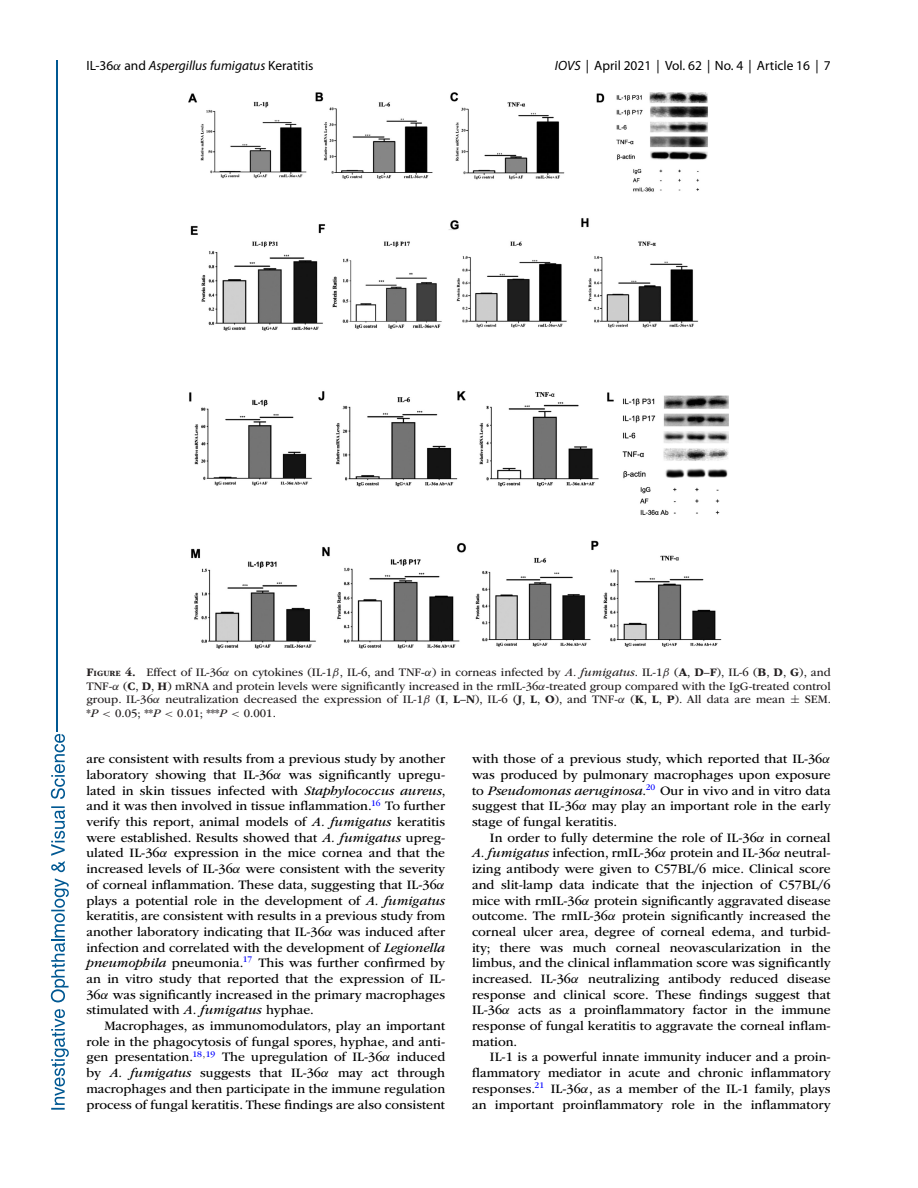
<style>
.page{position:relative;width:918px;height:1188px;background:#fff}
.page>*{position:absolute;margin:0;border:0;box-sizing:border-box;transform-origin:0 0}
.t1{font:13.5px/15.8px "ITC Garamond Std";color:#000;text-align:justify}
.t2{font:italic 13.5px "Myriad Pro";color:#000}
.t3{font:13.5px "Myriad Pro";color:#000}
.t4{font:12px/13.5px "ITC Garamond Std";color:#231f20;text-align:justify}
.s1{font-style:normal}
.s2{font-family:"RMTMI";font-style:normal}
.s3{font-style:italic}
.s4{font-weight:700}
.s5{font-weight:700;font-size:8.4px}
.s6{font-family:"RMTMI"}
.s7{font-family:"MTSY"}
</style>
<div class="page">
<hr style="left:57px;top:60px;width:1px;height:672px;background:#005892">
<svg style="left:51px;top:734px;width:18px;height:376px"></svg>
<img style="left:189px;top:93px;width:540px;height:555px">
<p class="t2" style="left:86px;top:57px;width:229px"><span class="s1">IL-36</span><span class="s2">α</span> <span class="s1">and</span> Aspergillus fumigatus <span class="s1">Keratitis</span></p>
<p class="t3" style="left:555px;top:57px;width:277px"><span class="s3">IOVS</span> | April 2021 | Vol. 62 | No. 4 | Article 16 | 7</p>
<p class="t4" style="left:86px;top:667px;width:746px"><span class="s4">F</span><span class="s5">IGURE</span> <span class="s4">4.</span> Effect of IL-36<span class="s6">α</span> on cytokines (IL-1<span class="s6">β</span>, IL-6, and TNF-<span class="s6">α</span>) in corneas infected by <span class="s3">A. fumigatus</span>. IL-1<span class="s6">β</span> (<span class="s4">A</span>, <span class="s4">D</span>–<span class="s4">F</span>), IL-6 (<span class="s4">B</span>, <span class="s4">D</span>, <span class="s4">G</span>), and TNF-<span class="s6">α</span> (<span class="s4">C</span>, <span class="s4">D</span>, <span class="s4">H</span>) mRNA and protein levels were significantly increased in the rmIL-36<span class="s6">α</span>-treated group compared with the IgG-treated control group. IL-36<span class="s6">α</span> neutralization decreased the expression of IL-1<span class="s6">β</span> (<span class="s4">I</span>, <span class="s4">L</span>–<span class="s4">N</span>), IL-6 (<span class="s4">J</span>, <span class="s4">L</span>, <span class="s4">O</span>), and TNF-<span class="s6">α</span> (<span class="s4">K</span>, <span class="s4">L</span>, <span class="s4">P</span>). All data are mean <span class="s7">±</span> SEM. *<span class="s3">P</span> <span class="s6">&lt;</span> 0.05; **<span class="s3">P</span> <span class="s6">&lt;</span> 0.01; ***<span class="s3">P</span> <span class="s6">&lt;</span> 0.001.</p>
<p class="t1" style="left:86px;top:752px;width:361px">are consistent with results from a previous study by another laboratory showing that IL-36<span class="s6">α</span> was significantly upregu&shy;lated in skin tissues infected with <span class="s3">Staphylococcus aureus</span>, and it was then involved in tissue inflammation.<sup>16</sup> To further verify this report, animal models of <span class="s3">A. fumigatus</span> keratitis were established. Results showed that <span class="s3">A. fumigatus</span> upreg&shy;ulated IL-36<span class="s6">α</span> expression in the mice cornea and that the increased levels of IL-36<span class="s6">α</span> were consistent with the severity of corneal inflammation. These data, suggesting that IL-36<span class="s6">α </span>plays a potential role in the development of <span class="s3">A. fumigatus </span>keratitis, are consistent with results in a previous study from another laboratory indicating that IL-36<span class="s6">α</span> was induced after infection and correlated with the development of <span class="s3">Legionella pneumophila</span> pneumonia.<sup>17</sup> This was further confirmed by an in vitro study that reported that the expression of IL-36<span class="s6">α</span> was significantly increased in the primary macrophages stimulated with <span class="s3">A. fumigatus</span> hyphae.</p>
<p class="t1" style="left:86px;top:1019px;width:360px;text-indent:18px">Macrophages, as immunomodulators, play an important role in the phagocytosis of fungal spores, hyphae, and anti&shy;gen presentation.<sup>18</sup><sup>,</sup><sup>19</sup> The upregulation of IL-36<span class="s6">α</span> induced by <span class="s3">A. fumigatus</span> suggests that IL-36<span class="s6">α</span> may act through macrophages and then participate in the immune regulation process of fungal keratitis. These findings are also consistent</p>
<p class="t1" style="left:472px;top:752px;width:360px">with those of a previous study, which reported that IL-36<span class="s6">α </span>was produced by pulmonary macrophages upon exposure to <span class="s3">Pseudomonas aeruginosa</span>.<sup>20</sup> Our in vivo and in vitro data suggest that IL-36<span class="s6">α</span> may play an important role in the early stage of fungal keratitis.</p>
<p class="t1" style="left:472px;top:831px;width:360px;text-indent:18px">In order to fully determine the role of IL-36<span class="s6">α</span> in corneal <span class="s3">A. fumigatus</span> infection, rmIL-36<span class="s6">α</span> protein and IL-36<span class="s6">α</span> neutral&shy;izing antibody were given to C57BL/6 mice. Clinical score and slit-lamp data indicate that the injection of C57BL/6 mice with rmIL-36<span class="s6">α</span> protein significantly aggravated disease outcome. The rmIL-36<span class="s6">α</span> protein significantly increased the corneal ulcer area, degree of corneal edema, and turbid&shy;ity; there was much corneal neovascularization in the limbus, and the clinical inflammation score was significantly increased. IL-36<span class="s6">α</span> neutralizing antibody reduced disease response and clinical score. These findings suggest that IL-36<span class="s6">α</span> acts as a proinflammatory factor in the immune response of fungal keratitis to aggravate the corneal inflam&shy;mation.</p>
<p class="t1" style="left:472px;top:1050px;width:360px;text-indent:18px">IL-1 is a powerful innate immunity inducer and a proin&shy;flammatory mediator in acute and chronic inflammatory responses.<sup>21</sup> IL-36<span class="s6">α</span>, as a member of the IL-1 family, plays an important proinflammatory role in the inflammatory</p>
</div>
